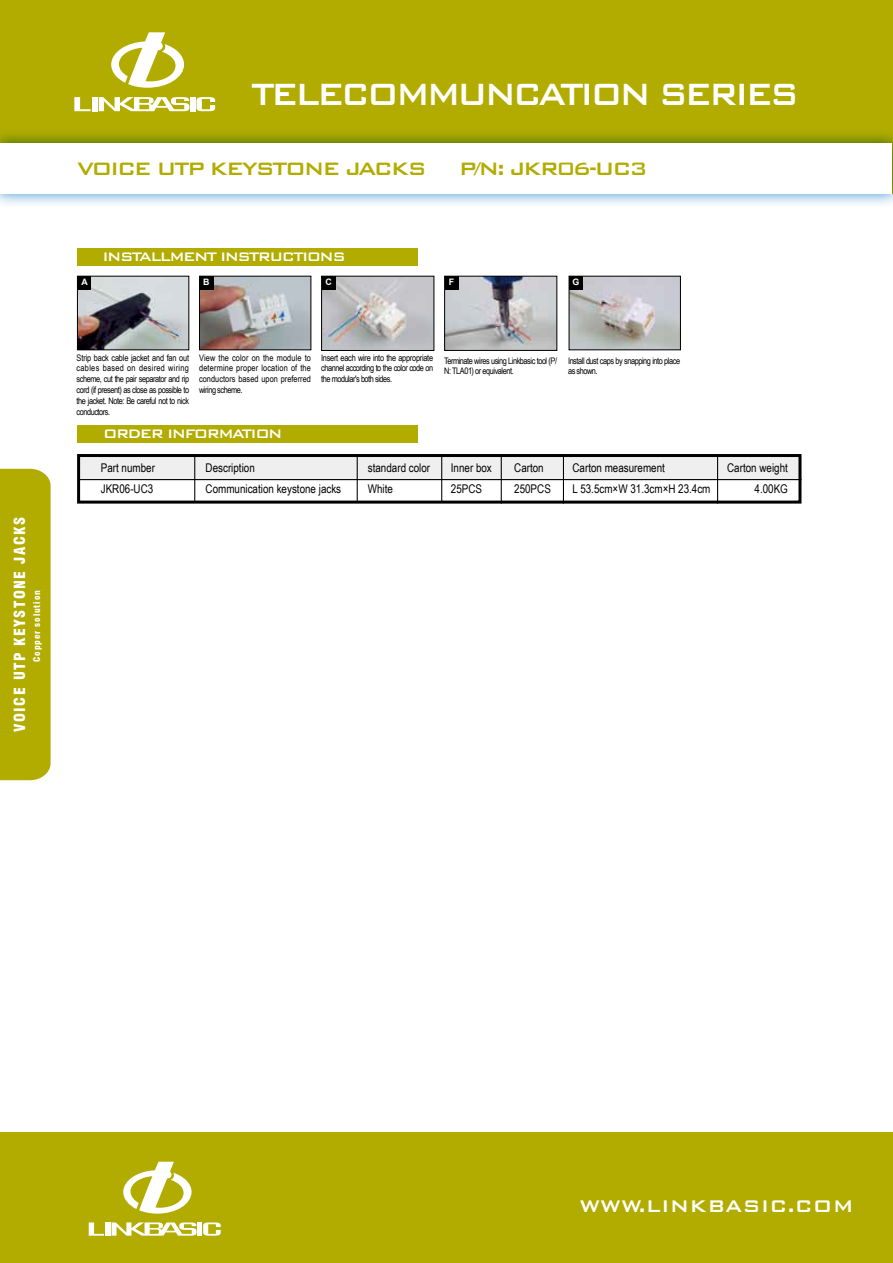
<style>
.page{position:relative;width:893px;height:1263px;background:#fff}
.page>*{position:absolute;margin:0;border:0;box-sizing:border-box;transform-origin:0 0}
.t1{font:500 41.1px "Bank Gothic BT";letter-spacing:-.1em;color:#fff;scale:.9 1}
.t2{font:500 24px "Bank Gothic BT";letter-spacing:-.1em;color:#b2ac00}
.t3{font:500 22.5px "Bank Gothic BT";color:#fff}
.t4{font:500 16.5px "Bank Gothic BT";letter-spacing:-.1em;color:#fff}
.t5{font:900 condensed 15px "Swiss 721 BT";letter-spacing:.1em;color:#fff}
.t6{font:12px/21px "Arial Narrow";color:#000}
.t7{font:9px/10.8px "Arial Narrow";letter-spacing:-.05em;color:#000;text-align:justify}
.t8{font:900 condensed 9px "Swiss 721 BT";letter-spacing:.1em;color:#fff}
.t9{font:700 8.85px "Arial";color:#fff}
</style>
<div class="page">
<div style="left:0;top:0;width:893px;height:194px;background:#b2ac00"></div>
<div style="left:0;top:1133px;width:893px;height:130px;background:#b2ac00"></div>
<div style="left:0;top:469px;width:51px;height:311px;background:#b2ac00"></div>
<svg style="left:0;top:134px;width:893px;height:71px"></svg>
<div style="left:1px;top:143px;width:891px;height:51px;background:#fff"></div>
<div style="left:77px;top:248px;width:340px;height:17px;background:#b2ac00"></div>
<img style="left:79px;top:278px;width:108px;height:70px">
<div style="left:77px;top:276px;width:112px;height:74px;border:1px solid #000"></div>
<div style="left:78px;top:276px;width:13px;height:14px;background:#000"></div>
<img style="left:201px;top:278px;width:108px;height:70px">
<div style="left:199px;top:276px;width:112px;height:74px;border:1px solid #000"></div>
<div style="left:200px;top:276px;width:13px;height:14px;background:#000"></div>
<img style="left:323px;top:278px;width:109px;height:71px">
<div style="left:321px;top:276px;width:113px;height:75px;border:1px solid #000"></div>
<div style="left:322px;top:276px;width:14px;height:14px;background:#000"></div>
<img style="left:446px;top:278px;width:109px;height:71px">
<div style="left:444px;top:276px;width:113px;height:75px;border:1px solid #000"></div>
<div style="left:445px;top:276px;width:14px;height:14px;background:#000"></div>
<img style="left:571px;top:278px;width:108px;height:70px">
<div style="left:569px;top:276px;width:14px;height:14px;background:#000"></div>
<div style="left:78px;top:425px;width:340px;height:17px;background:#b2ac00"></div>
<div style="left:79px;top:456px;width:722px;height:24px;background:#efefef"></div>
<div style="left:77px;top:454px;width:724px;height:50px;border:3px solid #000"></div>
<hr style="left:78px;top:479px;width:723px;height:1px;background:#000">
<hr style="left:194px;top:454px;width:1px;height:48px;background:#000">
<hr style="left:357px;top:455px;width:1px;height:48px;background:#000">
<hr style="left:441px;top:455px;width:1px;height:48px;background:#000">
<hr style="left:501px;top:456px;width:1px;height:48px;background:#000">
<hr style="left:563px;top:456px;width:1px;height:48px;background:#000">
<hr style="left:717px;top:456px;width:1px;height:48px;background:#000">
<svg style="left:74px;top:97px;width:17px;height:14px"></svg>
<div style="left:92px;top:97px;width:5px;height:14px;background:#fff"></div>
<svg style="left:99px;top:97px;width:90px;height:14px"></svg>
<svg style="left:196px;top:97px;width:19px;height:14px"></svg>
<div style="left:190px;top:97px;width:5px;height:14px;background:#fff"></div>
<svg style="left:111px;top:32px;width:73px;height:56px"></svg>
<svg style="left:89px;top:1222px;width:15px;height:14px"></svg>
<div style="left:105px;top:1222px;width:5px;height:14px;background:#fff"></div>
<svg style="left:112px;top:1222px;width:85px;height:14px"></svg>
<svg style="left:203px;top:1222px;width:18px;height:14px"></svg>
<div style="left:197px;top:1222px;width:5px;height:14px;background:#fff"></div>
<svg style="left:123px;top:1162px;width:69px;height:51px"></svg>
<h3 class="t5" style="left:11px;top:732px;width:216px;rotate:-90deg">VOICE UTP KEYSTONE JACKS</h3>
<p class="t8" style="left:31px;top:662px;width:73px;rotate:-90deg">Copper solution</p>
<h1 class="t1" style="left:251px;top:72px;width:610px">TELECOMMUNCATION SERIES</h1>
<h2 class="t2" style="left:78px;top:155px;width:351px">VOICE UTP KEYSTONE JACKS</h2>
<h2 class="t2" style="left:459px;top:155px;width:191px">P/N: JKR06-UC3</h2>
<h3 class="t4" style="left:103px;top:247px;width:245px">INSTALLMENT INSTRUCTIONS</h3>
<p class="t9" style="left:81px;top:276px;width:8px">A</p>
<p class="t9" style="left:203px;top:276px;width:8px">B</p>
<p class="t9" style="left:325px;top:276px;width:8px">C</p>
<p class="t9" style="left:449px;top:276px;width:7px">F</p>
<p class="t9" style="left:573px;top:276px;width:8px">G</p>
<p class="t7" style="left:77px;top:352px;width:114px">Strip back cable jacket and fan out cables based on desired wiring scheme, cut the pair separator and rip cord (if present) as close as possible to the jacket. Note: Be careful not to nick conductors.</p>
<p class="t7" style="left:199px;top:352px;width:113px">View the color on the module to determine proper location of the conductors based upon preferred wiring scheme.</p>
<p class="t7" style="left:321px;top:352px;width:114px">Insert each wire into the appropriate channel according to the color code on the modular's both sides.</p>
<p class="t7" style="left:444px;top:355px;width:114px">Terminate wires using Linkbasic tool (P/<br>N: TLA01) or equivalent.</p>
<p class="t7" style="left:568px;top:355px;width:114px">Install dust caps by snapping into place as shown.</p>
<h3 class="t4" style="left:103px;top:424px;width:181px">ORDER INFORMATION</h3>
<h3 class="t6" style="left:101px;top:457px;width:56px">Part number<br>JKR06-UC3</h3>
<h3 class="t6" style="left:206px;top:457px;width:137px">Description<br>Communication keystone jacks</h3>
<h3 class="t6" style="left:451px;top:457px;width:43px">Inner box<br>25PCS</h3>
<h3 class="t6" style="left:368px;top:457px;width:64px">standard color<br>White</h3>
<h3 class="t6" style="left:514px;top:457px;width:38px">Carton<br>250PCS</h3>
<h3 class="t6" style="left:572px;top:457px;width:140px">Carton measurement<br>L 53.5cm×W 31.3cm×H 23.4cm</h3>
<h3 class="t6" style="left:727px;top:457px;width:62px;text-align:right">Carton weight<br>4.00KG</h3>
<h3 class="t3" style="left:579px;top:1194px;width:276px">WWW.LINKBASIC.COM</h3>
</div>
